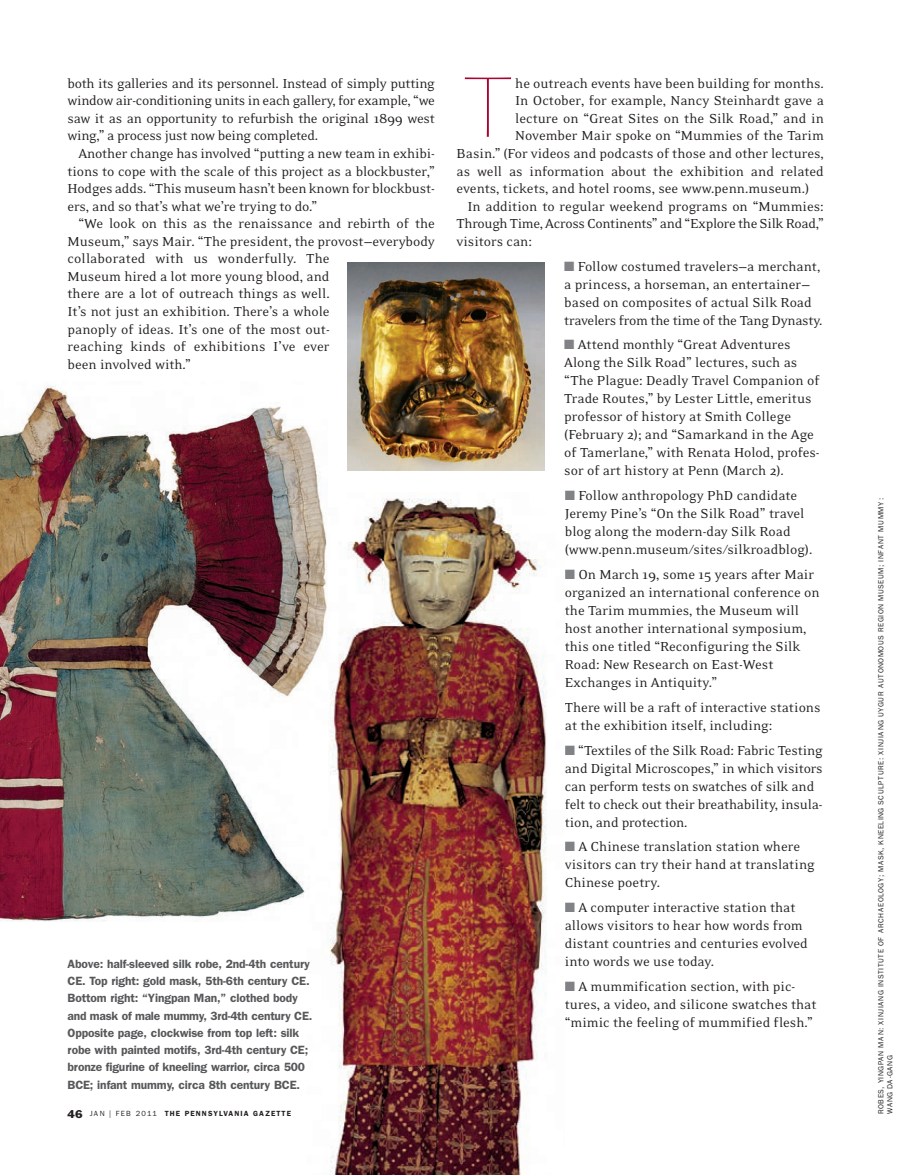
<style>
.page{position:relative;width:905px;height:1175px;background:#fff}
.page>*{position:absolute;margin:0;border:0;box-sizing:border-box;transform-origin:0 0}
.t1{font:93.6px "Topaz Layers Inline";color:#a90332}
.t2{font:15px/18px "Eidetic Neo";color:#231f20}
.t3{font:15px "Eidetic Neo";letter-spacing:-.02em;color:#231f20}
.t4{font:600 12px/17.2px "Franklin Gothic";letter-spacing:-.01em;color:#57585a}
.t5{font:7.5px/9px "Franklin Gothic";letter-spacing:.05em;color:#231f20}
.t6{font:600 7.5px "Franklin Gothic";letter-spacing:.145em;color:#231f20}
.s1{font-weight:400;font-size:10.5px}
.s2{font-weight:400}
.s3{color:#808285}
</style>
<div class="page">
<img style="left:330px;top:498px;width:217px;height:676px">
<img style="left:0;top:385px;width:327px;height:536px">
<img style="left:347px;top:262px;width:197px;height:208px">
<p class="t2" style="left:68px;top:76px;width:369px;line-height:17.5px;text-align:justify">both its galleries and its personnel. Instead of simply putting window air-conditioning units in each gallery, for example, “we saw it as an opportunity to refurbish the original 1899 west wing,” a process just now being completed.</p>
<p class="t2" style="left:68px;top:146px;width:369px;line-height:17.5px;text-align:justify;text-indent:11px">Another change has involved “putting a new team in exhibi&shy;tions to cope with the scale of this project as a blockbuster,” Hodges adds. “This museum hasn’t been known for blockbust&shy;ers, and so that’s what we’re trying to do.”</p>
<p class="t2" style="left:68px;top:216px;width:369px;line-height:17.5px;text-indent:11px">“We look on this as the renaissance and rebirth of the Museum,” says Mair. “The president, the provost—everybody collaborated with us wonderfully. The<br>Museum hired a lot more young blood, and<br>there are a lot of outreach things as well.<br>It’s not just an exhibition. There’s a whole<br>panoply of ideas. It’s one of the most out-<br>reaching kinds of exhibitions I’ve ever<br>been involved with.”</p>
<p class="t4" style="left:68px;top:956px;width:246px">Above: half-sleeved silk robe, 2nd-4th century CE. Top right: gold mask, 5th-6th century CE.<br>Bottom right: “Yingpan Man,” clothed body and mask of male mummy, 3rd-4th century CE.<br>Opposite page, clockwise from top left: silk robe with painted motifs, 3rd-4th century CE; bronze figurine of kneeling warrior, circa 500<br>BCE; infant mummy, circa 8th century BCE.</p>
<p class="t6" style="left:68px;top:1110px;width:225px"><span class="s1">46</span> <span class="s2">JAN | FEB 2011</span> THE PENNSYLVANIA GAZETTE</p>
<h1 class="t1" style="left:456px;top:53px;width:60px">T</h1>
<p class="t2" style="left:515px;top:75px;width:310px">he outreach events have been building for months.</p>
<p class="t2" style="left:515px;top:93px;width:310px">In October, for example, Nancy Steinhardt gave a</p>
<p class="t2" style="left:515px;top:110px;width:310px">lecture on “Great Sites on the Silk Road,” and in</p>
<p class="t2" style="left:515px;top:128px;width:310px">November Mair spoke on “Mummies of the Tarim</p>
<p class="t2" style="left:456px;top:146px;width:369px">Basin.” (For videos and podcasts of those and other lectures,</p>
<p class="t2" style="left:456px;top:163px;width:369px">as well as information about the exhibition and related</p>
<p class="t2" style="left:456px;top:181px;width:354px">events, tickets, and hotel rooms, see www.penn.museum.)</p>
<p class="t2" style="left:467px;top:198px;width:358px">In addition to regular weekend programs on “Mummies:</p>
<p class="t3" style="left:456px;top:218px;width:369px">Through Time, Across Continents” and “Explore the Silk Road,”</p>
<p class="t2" style="left:456px;top:233px;width:77px">visitors can:</p>
<p class="t2" style="left:564px;top:258px;width:260px"><span class="s3">■</span> Follow costumed travelers—a merchant, a princess, a horseman, an entertainer— based on composites of actual Silk Road travelers from the time of the Tang Dynasty.</p>
<p class="t2" style="left:564px;top:337px;width:257px"><span class="s3">■</span> Attend monthly “Great Adventures Along the Silk Road” lectures, such as “The Plague: Deadly Travel Companion of Trade Routes,” by Lester Little, emeritus professor of history at Smith College (February 2); and “Samarkand in the Age of Tamerlane,” with Renata Holod, profes&shy;sor of art history at Penn (March 2).</p>
<p class="t2" style="left:565px;top:488px;width:249px"><span class="s3">■</span> Follow anthropology PhD candidate Jeremy Pine’s “On the Silk Road” travel blog along the modern-day Silk Road (www.penn.museum/sites/silkroadblog).</p>
<p class="t2" style="left:565px;top:566px;width:256px"><span class="s3">■</span> On March 19, some 15 years after Mair organized an international conference on the Tarim mummies, the Museum will host another international symposium, this one titled “Reconfiguring the Silk Road: New Research on East-West Exchanges in Antiquity.”</p>
<p class="t2" style="left:565px;top:699px;width:257px">There will be a raft of interactive stations at the exhibition itself, including:</p>
<p class="t2" style="left:565px;top:742px;width:259px"><span class="s3">■</span> “Textiles of the Silk Road: Fabric Testing and Digital Microscopes,” in which visitors can perform tests on swatches of silk and felt to check out their breathability, insula&shy;tion, and protection.</p>
<p class="t2" style="left:565px;top:839px;width:251px"><span class="s3">■</span> A Chinese translation station where visitors can try their hand at translating<br>Chinese poetry.</p>
<p class="t2" style="left:565px;top:899px;width:244px"><span class="s3">■</span> A computer interactive station that allows visitors to hear how words from distant countries and centuries evolved into words we use today.</p>
<p class="t2" style="left:565px;top:978px;width:253px"><span class="s3">■</span> A mummification section, with pic&shy;tures, a video, and silicone swatches that “mimic the feeling of mummified flesh.”</p>
<p class="t5" style="left:877px;top:1114px;width:617px;rotate:-90deg">ROBES, YINGPAN MAN: XINJIANG INSTITUTE OF ARCHAEOLOGY; MASK, KNEELING SCULPTURE: XINJIANG UYGUR AUTONOMOUS REGION MUSEUM; INFANT MUMMY:<br>WANG DA-GANG</p>
</div>
